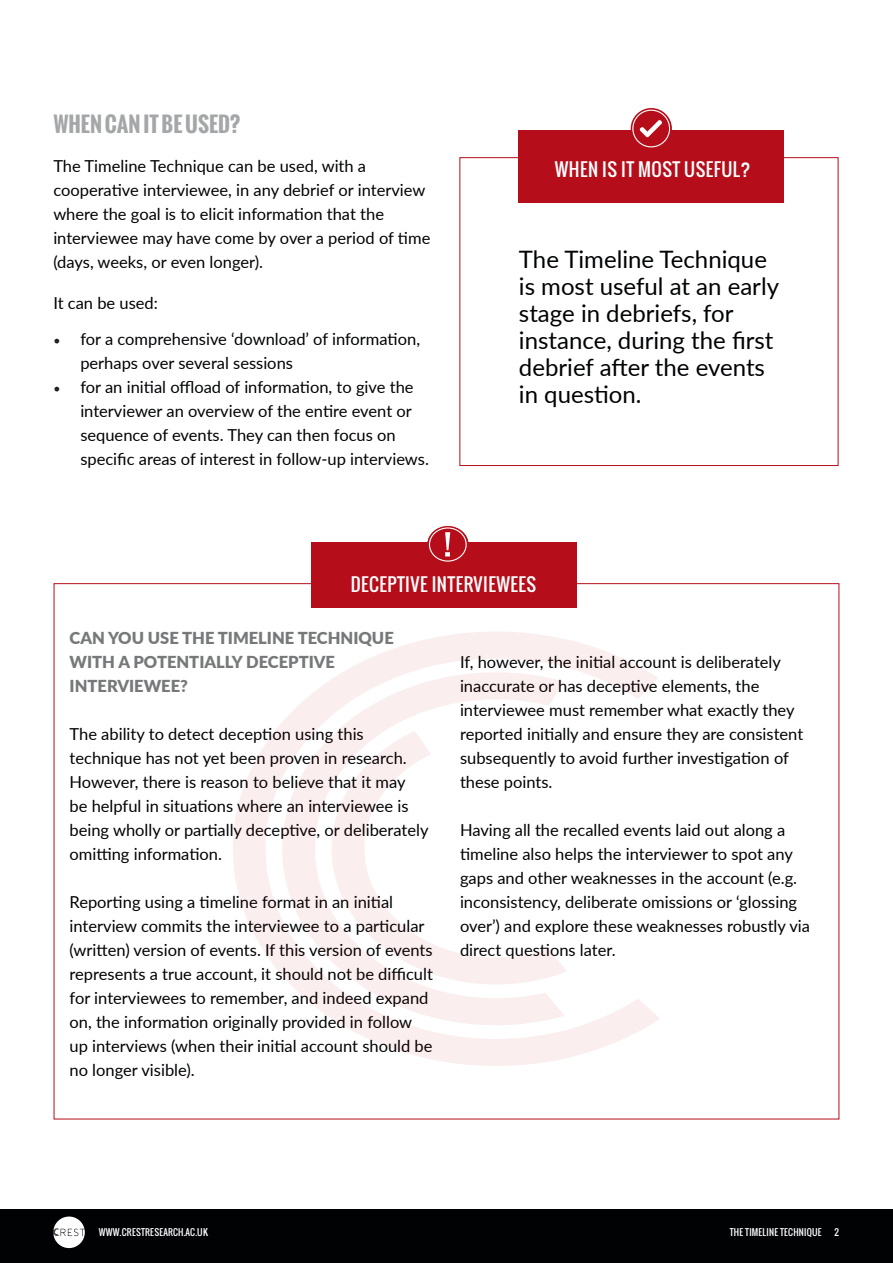
<style>
.page{position:relative;width:893px;height:1263px;background:#fff}
.page>*{position:absolute;margin:0;border:0;box-sizing:border-box;transform-origin:0 0}
.t1{font:24px/27px "Lato";color:#010203}
.t2{font:700 21px "Oswald";color:#a4a6a8}
.t3{font:18px "Oswald";letter-spacing:.025em;color:#fff}
.t4{font:16.5px/24px "Lato";color:#010203}
.t5{font:900 16.5px/24px "Lato";color:#76787a}
.t6{font:9px "Oswald";letter-spacing:.025em;color:#fff}
.t7{font:3.75px/4.1px "DIN Bold Alternate";letter-spacing:-.075em;color:#fff}
.s1{font-family:"Minion Pro";font-size:18px;color:#231f20}
</style>
<div class="page">
<div style="left:0;top:1209px;width:893px;height:54px;background:#010203"></div>
<svg style="left:53px;top:1216px;width:32px;height:32px"></svg>
<div style="left:519px;top:131px;width:265px;height:72px;background:#b50e1a"></div>
<svg style="left:631px;top:108px;width:41px;height:41px"></svg>
<div style="left:632px;top:110px;width:38px;height:37px;border:1px solid #fff;border-radius:50%"></div>
<svg style="left:640px;top:120px;width:22px;height:17px"></svg>
<div style="left:311px;top:543px;width:265px;height:65px;background:#b50e1a"></div>
<svg style="left:427px;top:526px;width:42px;height:37px"></svg>
<svg style="left:427px;top:526px;width:41px;height:37px"></svg>
<div style="left:429px;top:527px;width:38px;height:35px;border:1px solid #fff;border-radius:50%"></div>
<svg style="left:445px;top:532px;width:5px;height:24px"></svg>
<svg style="left:233px;top:632px;width:427px;height:434px"></svg>
<p class="t2" style="left:53px;top:108px;width:188px">WHEN CAN IT BE USED?</p>
<p class="t4" style="left:53px;top:153px;width:379px">The Timeline Technique can be used, with a cooperative interviewee, in any debrief or interview where the goal is to elicit information that the interviewee may have come by over a period of time (days, weeks, or even longer).</p>
<p class="t4" style="left:53px;top:290px;width:106px">It can be used:</p>
<p class="t4" style="left:80px;top:326px;width:341px;text-indent:-27px"><span class="s1">•</span> for a comprehensive ‘download’ of information, perhaps over several sessions</p>
<p class="t4" style="left:80px;top:374px;width:350px;text-indent:-27px"><span class="s1">•</span> for an initial offload of information, to give the interviewer an overview of the entire event or sequence of events. They can then focus on specific areas of interest in follow-up interviews.</p>
<p class="t3" style="left:555px;top:156px;width:197px">WHEN IS IT MOST USEFUL?</p>
<p class="t1" style="left:519px;top:245px;width:262px">The Timeline Technique is most useful at an early stage in debriefs, for instance, during the first debrief after the events in question.</p>
<p class="t3" style="left:351px;top:571px;width:187px">DECEPTIVE INTERVIEWEES</p>
<p class="t5" style="left:70px;top:625px;width:326px">CAN YOU USE THE TIMELINE TECHNIQUE<br>WITH A POTENTIALLY DECEPTIVE<br>INTERVIEWEE?</p>
<p class="t4" style="left:70px;top:721px;width:360px">The ability to detect deception using this technique has not yet been proven in research.<br>However, there is reason to believe that it may<br>be helpful in situations where an interviewee is being wholly or partially deceptive, or deliberately omitting information.</p>
<p class="t4" style="left:70px;top:889px;width:365px">Reporting using a timeline format in an initial interview commits the interviewee to a particular (written) version of events. If this version of events represents a true account, it should not be difficult for interviewees to remember, and indeed expand on, the information originally provided in follow up interviews (when their initial account should be no longer visible).</p>
<p class="t4" style="left:460px;top:649px;width:345px">If, however, the initial account is deliberately inaccurate or has deceptive elements, the interviewee must remember what exactly they reported initially and ensure they are consistent subsequently to avoid further investigation of these points.</p>
<p class="t4" style="left:460px;top:817px;width:352px">Having all the recalled events laid out along a timeline also helps the interviewer to spot any gaps and other weaknesses in the account (e.g. inconsistency, deliberate omissions or ‘glossing over’) and explore these weaknesses robustly via direct questions later.</p>
<p class="t6" style="left:99px;top:1225px;width:111px">WWW.CRESTRESEARCH.AC.UK</p>
<p class="t6" style="left:730px;top:1225px;width:94px">THE TIMELINE TECHNIQUE</p>
<p class="t6" style="left:834px;top:1225px;width:6px">2</p>
<p class="t7" style="left:89px;top:1228px;width:53px">CENTRE FOR RESEARCH AND<br>EVIDENCE ON SECURITY THREATS</p>
</div>
